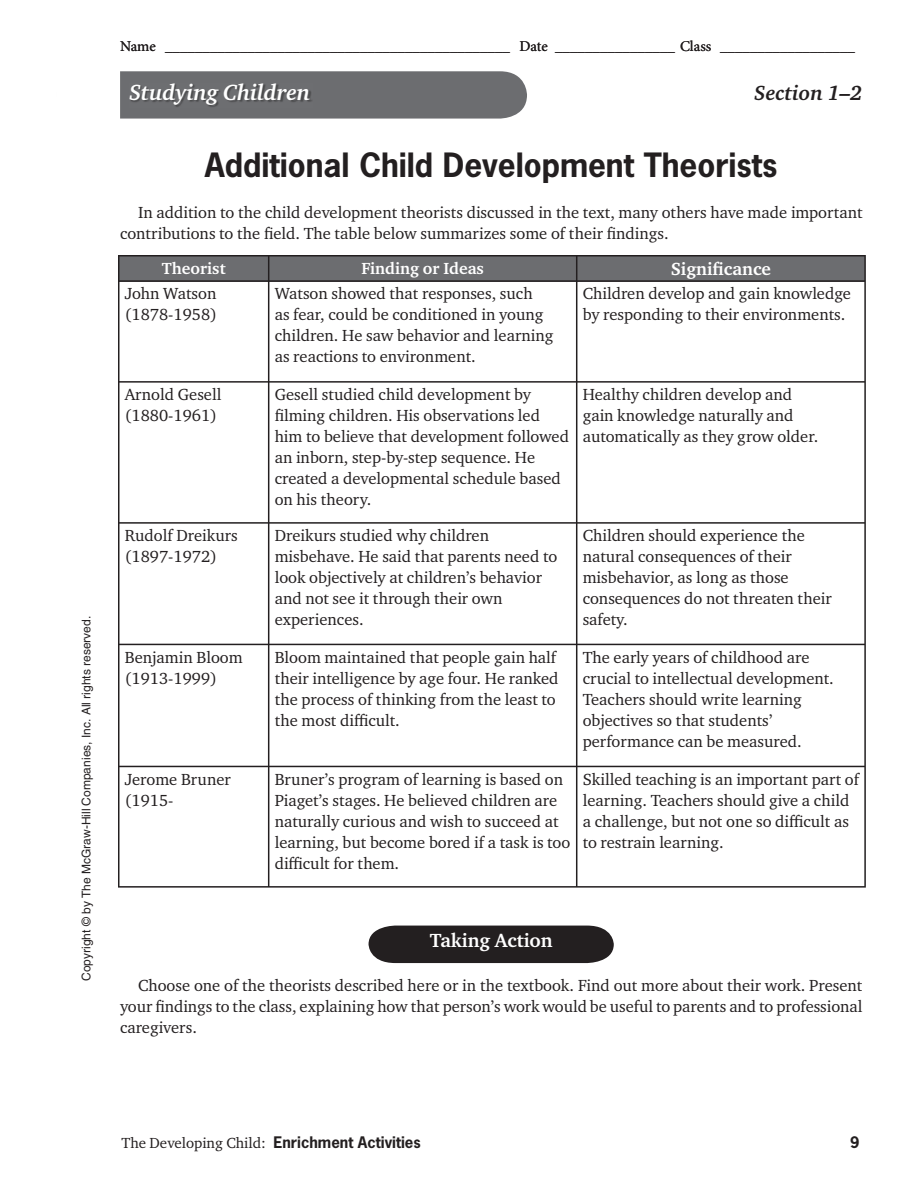
<style>
.page{position:relative;width:918px;height:1188px;background:#fff}
.page>*{position:absolute;margin:0;border:0;box-sizing:border-box;transform-origin:0 0}
.t1{font:700 31.5px "News Gothic Std";color:#231f20}
.t2{font:italic 700 22.5px "Charter ITC Pro";letter-spacing:-.005em;color:#fff}
.t3{font:italic 700 21px "Charter ITC Pro";color:#231f20}
.t4{font:700 19.5px "Charter ITC Pro";color:#fff}
.t5{font:700 18px "Charter ITC Pro";color:#fff}
.t6{font:16.5px/21px "Charter ITC Pro";color:#231f20}
.t7{font:700 16.5px "Charter ITC Pro";color:#fff}
.t8{font:15px "Minion Pro";color:#231f20}
.t9{font:700 15px "News Gothic Std";color:#231f20}
.t10{font:12px "Helvetica LT Std";color:#231f20}
.s1{font-family:"Charter ITC Pro";font-weight:400}
</style>
<div class="page">
<div style="left:118px;top:256px;width:747px;height:26px;background:#6c6d70"></div>
<div style="left:369px;top:926px;width:245px;height:37px;background:#231f20"></div>
<svg style="left:120px;top:71px;width:407px;height:48px;background:#717275"></svg>
<img style="left:130px;top:84px;width:183px;height:23px">
<hr style="left:118px;top:255px;width:151px;height:2px;background:#231f20">
<svg style="left:118px;top:257px;width:1px;height:23px"></svg>
<hr style="left:269px;top:255px;width:308px;height:2px;background:#231f20">
<svg style="left:268px;top:257px;width:1px;height:23px"></svg>
<hr style="left:577px;top:255px;width:289px;height:2px;background:#231f20">
<svg style="left:576px;top:257px;width:1px;height:23px"></svg>
<hr style="left:864px;top:257px;width:2px;height:23px;background:#231f20">
<hr style="left:118px;top:280px;width:151px;height:2px;background:#231f20">
<hr style="left:118px;top:282px;width:1px;height:99px;background:#231f20">
<hr style="left:269px;top:280px;width:308px;height:2px;background:#231f20">
<hr style="left:268px;top:282px;width:1px;height:99px;background:#231f20">
<hr style="left:577px;top:280px;width:289px;height:2px;background:#231f20">
<hr style="left:576px;top:282px;width:1px;height:99px;background:#231f20">
<hr style="left:864px;top:282px;width:2px;height:99px;background:#231f20">
<hr style="left:118px;top:381px;width:151px;height:2px;background:#231f20">
<hr style="left:118px;top:383px;width:1px;height:139px;background:#231f20">
<hr style="left:269px;top:381px;width:308px;height:2px;background:#231f20">
<hr style="left:268px;top:383px;width:1px;height:139px;background:#231f20">
<hr style="left:577px;top:381px;width:289px;height:2px;background:#231f20">
<hr style="left:576px;top:383px;width:1px;height:139px;background:#231f20">
<hr style="left:864px;top:383px;width:2px;height:139px;background:#231f20">
<hr style="left:118px;top:522px;width:151px;height:2px;background:#231f20">
<hr style="left:118px;top:524px;width:1px;height:120px;background:#231f20">
<hr style="left:269px;top:522px;width:308px;height:2px;background:#231f20">
<hr style="left:268px;top:524px;width:1px;height:120px;background:#231f20">
<hr style="left:577px;top:522px;width:289px;height:2px;background:#231f20">
<hr style="left:576px;top:524px;width:1px;height:120px;background:#231f20">
<hr style="left:864px;top:524px;width:2px;height:120px;background:#231f20">
<hr style="left:118px;top:644px;width:151px;height:1px;background:#231f20">
<hr style="left:118px;top:645px;width:1px;height:121px;background:#231f20">
<hr style="left:269px;top:644px;width:308px;height:1px;background:#231f20">
<hr style="left:268px;top:645px;width:1px;height:121px;background:#231f20">
<hr style="left:577px;top:644px;width:289px;height:1px;background:#231f20">
<hr style="left:576px;top:645px;width:1px;height:121px;background:#231f20">
<hr style="left:864px;top:645px;width:2px;height:121px;background:#231f20">
<hr style="left:118px;top:766px;width:151px;height:1px;background:#231f20">
<hr style="left:118px;top:767px;width:1px;height:119px;background:#231f20">
<hr style="left:269px;top:766px;width:308px;height:1px;background:#231f20">
<hr style="left:268px;top:767px;width:1px;height:119px;background:#231f20">
<hr style="left:577px;top:766px;width:289px;height:1px;background:#231f20">
<hr style="left:576px;top:767px;width:1px;height:119px;background:#231f20">
<hr style="left:864px;top:767px;width:2px;height:119px;background:#231f20">
<hr style="left:118px;top:886px;width:459px;height:2px;background:#231f20">
<hr style="left:577px;top:886px;width:289px;height:2px;background:#231f20">
<p class="t10" style="left:82px;top:981px;width:366px;rotate:-90deg">Copyright © by The McGraw-Hill Companies, Inc. All rights reserved.</p>
<p class="t8" style="left:120px;top:40px;width:737px">Name ______________________________________________ Date ________________ Class __________________</p>
<h2 class="t2" style="left:129px;top:83px;width:183px">Studying Children</h2>
<p class="t3" style="left:754px;top:85px;width:110px">Section 1–2</p>
<h1 class="t1" style="left:205px;top:152px;width:574px">Additional Child Development Theorists</h1>
<p class="t6" style="left:120px;top:204px;width:744px;text-indent:18px">In addition to the child development theorists discussed in the text, many others have made important contributions to the field. The table below summarizes some of their findings.</p>
<p class="t7" style="left:162px;top:262px;width:65px">Theorist</p>
<p class="t7" style="left:361px;top:262px;width:124px">Finding or Ideas</p>
<p class="t5" style="left:671px;top:262px;width:102px">Significance</p>
<p class="t6" style="left:125px;top:284px;width:94px">John Watson (1878-1958)</p>
<p class="t6" style="left:275px;top:284px;width:280px">Watson showed that responses, such<br>as fear, could be conditioned in young children. He saw behavior and learning as reactions to environment.</p>
<p class="t6" style="left:583px;top:284px;width:270px">Children develop and gain knowledge by responding to their environments.</p>
<p class="t6" style="left:125px;top:385px;width:98px">Arnold Gesell (1880-1961)</p>
<p class="t6" style="left:275px;top:385px;width:296px">Gesell studied child development by filming children. His observations led him to believe that development followed an inborn, step-by-step sequence. He created a developmental schedule based on his theory.</p>
<p class="t6" style="left:583px;top:385px;width:237px">Healthy children develop and gain knowledge naturally and automatically as they grow older.</p>
<p class="t6" style="left:125px;top:526px;width:115px">Rudolf Dreikurs (1897-1972)</p>
<p class="t6" style="left:275px;top:526px;width:284px">Dreikurs studied why children misbehave. He said that parents need to look objectively at children’s behavior and not see it through their own experiences.</p>
<p class="t6" style="left:583px;top:526px;width:251px">Children should experience the natural consequences of their misbehavior, as long as those consequences do not threaten their safety.</p>
<p class="t6" style="left:125px;top:648px;width:120px">Benjamin Bloom (1913-1999)</p>
<p class="t6" style="left:275px;top:648px;width:285px">Bloom maintained that people gain half their intelligence by age four. He ranked the process of thinking from the least to the most difficult.</p>
<p class="t6" style="left:583px;top:648px;width:253px">The early years of childhood are crucial to intellectual development.<br>Teachers should write learning objectives so that students’ performance can be measured.</p>
<p class="t6" style="left:125px;top:770px;width:108px">Jerome Bruner (1915-</p>
<p class="t6" style="left:275px;top:770px;width:297px">Bruner’s program of learning is based on Piaget’s stages. He believed children are naturally curious and wish to succeed at learning, but become bored if a task is too difficult for them.</p>
<p class="t6" style="left:583px;top:770px;width:278px">Skilled teaching is an important part of learning. Teachers should give a child a challenge, but not one so difficult as to restrain learning.</p>
<p class="t4" style="left:430px;top:933px;width:124px">Taking Action</p>
<p class="t6" style="left:120px;top:976px;width:744px;text-align:justify;text-indent:18px">Choose one of the theorists described here or in the textbook. Find out more about their work. Present your findings to the class, explaining how that person’s work would be useful to parents and to professional caregivers.</p>
<p class="t9" style="left:122px;top:1136px;width:301px"><span class="s1">The Developing Child:</span> Enrichment Activities</p>
<p class="t9" style="left:850px;top:1136px;width:11px">9</p>
</div>
